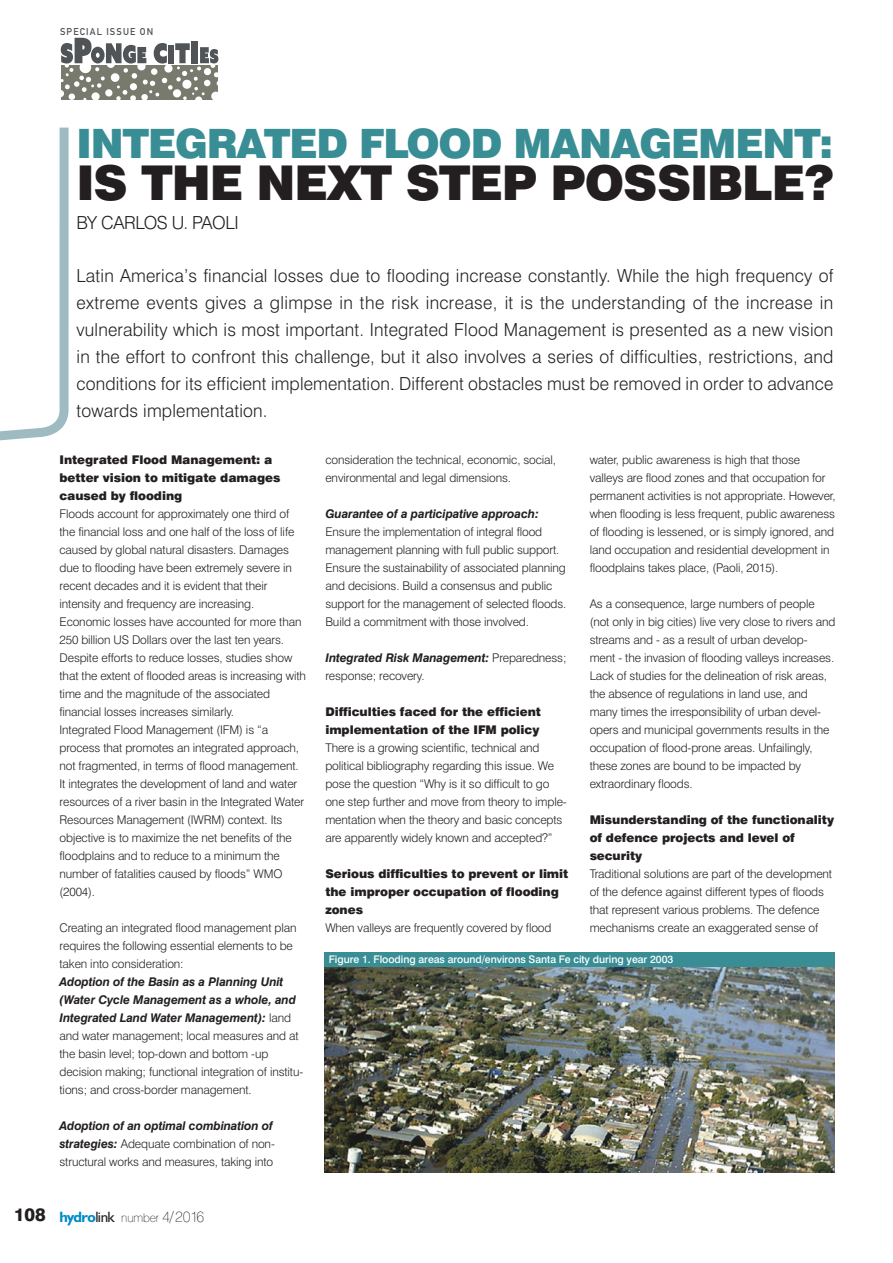
<style>
.page{position:relative;width:893px;height:1263px;background:#fff}
.page>*{position:absolute;margin:0;border:0;box-sizing:border-box;transform-origin:0 0}
.t1{font:900 48px "Swiss 721 BT";letter-spacing:-.025em;color:#231f20}
.t2{font:900 40.5px "Swiss 721 BT";letter-spacing:-.03em;color:#388e94}
.t3{font:300 18px/27px "Swiss 721 BT";letter-spacing:.005em;color:#231f20;text-align:justify}
.t4{font:300 18px "Swiss 721 BT";letter-spacing:-.02em;color:#231f20}
.t5{font:300 12px/18px "Swiss 721 BT";letter-spacing:-.01em;color:#231f20}
.t6{font:900 12px/18px "Swiss 721 BT";letter-spacing:-.005em;color:#231f20}
.t7{font:italic 700 12px "Swiss 721 BT";letter-spacing:-.01em;color:#231f20}
.t8{font:100 12px "Swiss 721 BT";letter-spacing:-.015em;color:#231f20}
.t9{font:500 10.5px "Swiss 721 BT";letter-spacing:-.005em;color:#fff}
.t10{font:700 9.75px "DIN Alternate";letter-spacing:.1em;color:#505457}
.s1{font-weight:700;font-style:italic}
.s2{font-weight:800;font-size:18px}
.s3{font-family:"Humanist 521 BT";font-weight:700;font-size:15px;color:#008bc9}
.s4{font-family:"Humanist 521 BT";font-weight:400;font-size:15px}
.s5{font-size:15px}
</style>
<div class="page">
<svg style="left:0;top:128px;width:69px;height:313px"></svg>
<img style="left:324px;top:967px;width:511px;height:205px">
<svg style="left:60px;top:38px;width:159px;height:62px"></svg>
<div style="left:324px;top:952px;width:511px;height:15px;background:#388e94"></div>
<p class="t10" style="left:60px;top:24px;width:95px">SPECIAL ISSUE ON</p>
<h2 class="t2" style="left:77px;top:129px;width:758px">INTEGRATED FLOOD MANAGEMENT:</h2>
<h1 class="t1" style="left:77px;top:165px;width:759px">IS THE NEXT STEP POSSIBLE?</h1>
<h3 class="t4" style="left:77px;top:216px;width:164px">BY CARLOS U. PAOLI</h3>
<p class="t3" style="left:77px;top:264px;width:758px">Latin America’s financial losses due to flooding increase constantly. While the high frequency of extreme events gives a glimpse in the risk increase, it is the understanding of the increase in vulnerability which is most important. Integrated Flood Management is presented as a new vision in the effort to confront this challenge, but it also involves a series of difficulties, restrictions, and conditions for its efficient implementation. Different obstacles must be removed in order to advance towards implementation.</p>
<p class="t6" style="left:60px;top:451px;width:222px">Integrated Flood Management: a better vision to mitigate damages caused by flooding</p>
<p class="t5" style="left:60px;top:505px;width:248px">Floods account for approximately one third of the financial loss and one half of the loss of life caused by global natural disasters. Damages due to flooding have been extremely severe in recent decades and it is evident that their intensity and frequency are increasing.<br>Economic losses have accounted for more than 250 billion US Dollars over the last ten years.<br>Despite efforts to reduce losses, studies show that the extent of flooded areas is increasing with time and the magnitude of the associated financial losses increases similarly.<br>Integrated Flood Management (IFM) is “a process that promotes an integrated approach, not fragmented, in terms of flood management.<br>It integrates the development of land and water resources of a river basin in the Integrated Water Resources Management (IWRM) context. Its objective is to maximize the net benefits of the floodplains and to reduce to a minimum the number of fatalities caused by floods” WMO (2004).</p>
<p class="t5" style="left:60px;top:919px;width:238px">Creating an integrated flood management plan requires the following essential elements to be taken into consideration:</p>
<p class="t5" style="left:60px;top:973px;width:245px"><span class="s1">Adoption of the Basin as a Planning Unit (Water Cycle Management as a whole, and Integrated Land Water Management):</span> land and water management; local measures and at the basin level; top-down and bottom -up decision making; functional integration of institu&shy;tions; and cross-border management.</p>
<p class="t5" style="left:60px;top:1117px;width:217px"><span class="s1">Adoption of an optimal combination of strategies:</span> Adequate combination of non&shy;structural works and measures, taking into</p>
<p class="t8" style="left:14px;top:1213px;width:192px"><span class="s2">108</span> <span class="s3">hydro</span><span class="s4">link</span> number <span class="s5">4/2016</span></p>
<p class="t5" style="left:325px;top:451px;width:232px">consideration the technical, economic, social, environmental and legal dimensions.</p>
<p class="t7" style="left:325px;top:509px;width:215px">Guarantee of a participative approach:</p>
<p class="t5" style="left:325px;top:523px;width:242px">Ensure the implementation of integral flood management planning with full public support.<br>Ensure the sustainability of associated planning and decisions. Build a consensus and public support for the management of selected floods.<br>Build a commitment with those involved.</p>
<p class="t5" style="left:325px;top:649px;width:243px"><span class="s1">Integrated Risk Management:</span> Preparedness; response; recovery.</p>
<p class="t6" style="left:325px;top:703px;width:217px">Difficulties faced for the efficient implementation of the IFM policy</p>
<p class="t5" style="left:325px;top:739px;width:243px">There is a growing scientific, technical and political bibliography regarding this issue. We pose the question “Why is it so difficult to go one step further and move from theory to imple&shy;mentation when the theory and basic concepts are apparently widely known and accepted?”</p>
<p class="t6" style="left:325px;top:865px;width:244px">Serious difficulties to prevent or limit the improper occupation of flooding zones</p>
<p class="t5" style="left:325px;top:919px;width:228px">When valleys are frequently covered by flood</p>
<p class="t5" style="left:590px;top:451px;width:247px">water, public awareness is high that those valleys are flood zones and that occupation for permanent activities is not appropriate. However, when flooding is less frequent, public awareness of flooding is lessened, or is simply ignored, and land occupation and residential development in floodplains takes place, (Paoli, 2015).</p>
<p class="t5" style="left:590px;top:595px;width:247px">As a consequence, large numbers of people (not only in big cities) live very close to rivers and streams and - as a result of urban develop&shy;ment - the invasion of flooding valleys increases.<br>Lack of studies for the delineation of risk areas, the absence of regulations in land use, and many times the irresponsibility of urban devel&shy;opers and municipal governments results in the occupation of flood-prone areas. Unfailingly, these zones are bound to be impacted by extraordinary floods.</p>
<p class="t6" style="left:590px;top:811px;width:246px">Misunderstanding of the functionality of defence projects and level of security</p>
<p class="t5" style="left:590px;top:865px;width:244px">Traditional solutions are part of the development of the defence against different types of floods that represent various problems. The defence mechanisms create an exaggerated sense of</p>
<p class="t9" style="left:329px;top:955px;width:346px">Figure 1. Flooding areas around/environs Santa Fe city during year 2003</p>
</div>
